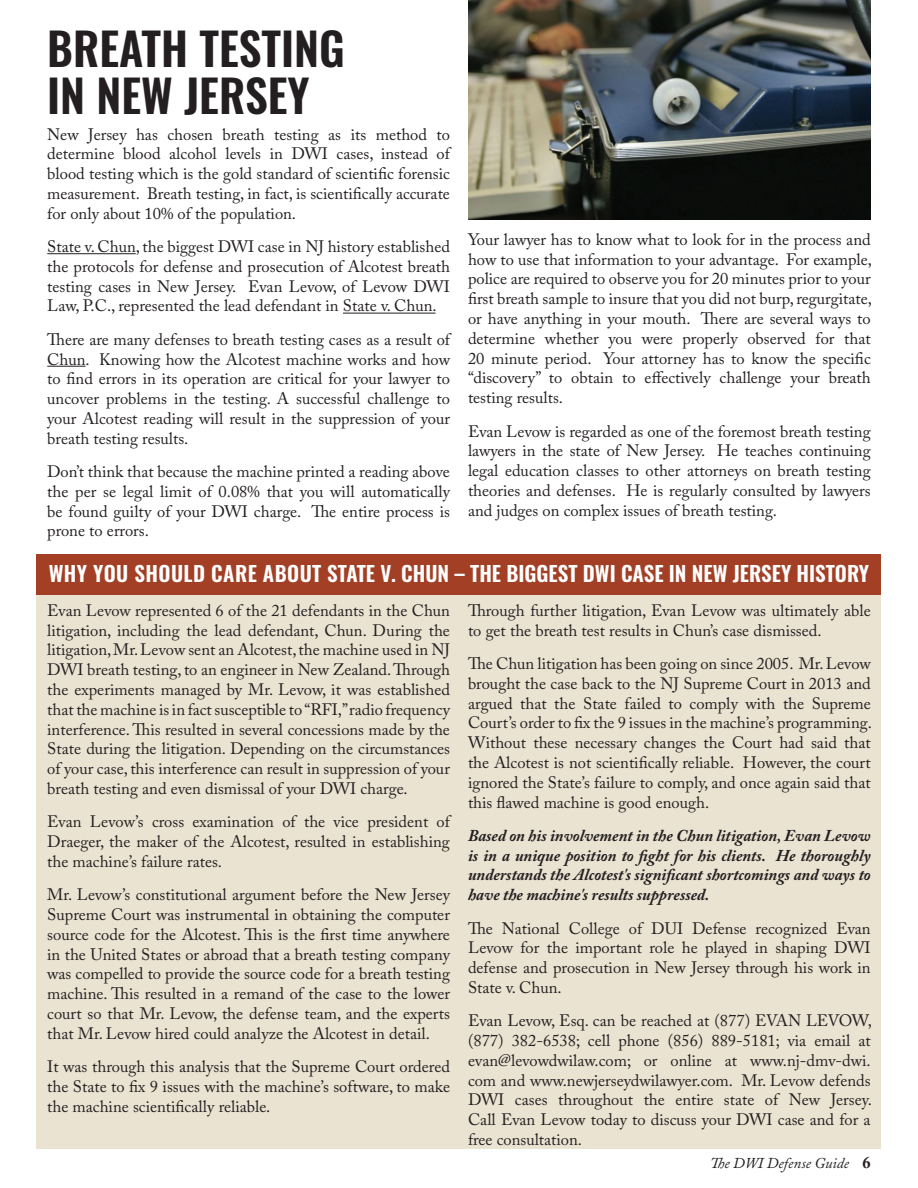
<style>
.page{position:relative;width:918px;height:1188px;background:#fff}
.page>*{position:absolute;margin:0;border:0;box-sizing:border-box;transform-origin:0 0}
.t1{font:600 45px/46.8px "Oswald";color:#231f20}
.t2{font:600 21px "Oswald";color:#fff}
.t3{font:16.5px/19.8px "Adobe Caslon Pro";color:#231f20;text-align:justify}
.t4{font:italic 700 16.5px/19.8px "Adobe Caslon Pro";color:#231f20;text-align:justify}
.t5{font:italic 15px "Adobe Caslon Pro";color:#231f20}
.s1{font-weight:700;font-style:normal;font-size:16.5px}
</style>
<div class="page">
<div style="left:37px;top:595px;width:844px;height:553px;background:#eae3d2"></div>
<hr style="left:47px;top:253px;width:89px;height:1px;background:#231f20">
<hr style="left:343px;top:313px;width:93px;height:1px;background:#231f20">
<hr style="left:47px;top:366px;width:39px;height:1px;background:#231f20">
<img style="left:468px;top:0;width:403px;height:219px">
<div style="left:37px;top:554px;width:844px;height:41px;background:#a23f25"></div>
<h1 class="t1" style="left:47px;top:28px;width:299px">BREATH TESTING<br>IN NEW JERSEY</h1>
<p class="t3" style="left:47px;top:124px;width:404px">New Jersey has chosen breath testing as its method to determine blood alcohol levels in DWI cases, instead of blood testing which is the gold standard of scientific forensic measurement. Breath testing, in fact, is scientifically accurate for only about 10% of the population.</p>
<p class="t3" style="left:47px;top:236px;width:404px">State v. Chun, the biggest DWI case in NJ history established the protocols for defense and prosecution of Alcotest breath testing cases in New Jersey. Evan Levow, of Levow DWI Law, P.C., represented the lead defendant in State v. Chun.</p>
<p class="t3" style="left:47px;top:329px;width:404px">There are many defenses to breath testing cases as a result of Chun. Knowing how the Alcotest machine works and how to find errors in its operation are critical for your lawyer to uncover problems in the testing. A successful challenge to your Alcotest reading will result in the suppression of your breath testing results.</p>
<p class="t3" style="left:47px;top:461px;width:404px">Don’t think that because the machine printed a reading above the per se legal limit of 0.08% that you will automatically be found guilty of your DWI charge. The entire process is prone to errors.</p>
<p class="t3" style="left:468px;top:229px;width:405px">Your lawyer has to know what to look for in the process and how to use that information to your advantage. For example, police are required to observe you for 20 minutes prior to your first breath sample to insure that you did not burp, regurgitate, or have anything in your mouth. There are several ways to determine whether you were properly observed for that 20 minute period. Your attorney has to know the specific “discovery” to obtain to effectively challenge your breath testing results.</p>
<p class="t3" style="left:468px;top:421px;width:404px">Evan Levow is regarded as one of the foremost breath testing lawyers in the state of New Jersey. He teaches continuing legal education classes to other attorneys on breath testing theories and defenses. He is regularly consulted by lawyers and judges on complex issues of breath testing.</p>
<p class="t2" style="left:49px;top:563px;width:822px">WHY YOU SHOULD CARE ABOUT STATE V. CHUN – THE BIGGEST DWI CASE IN NEW JERSEY HISTORY</p>
<p class="t3" style="left:47px;top:600px;width:404px">Evan Levow represented 6 of the 21 defendants in the Chun litigation, including the lead defendant, Chun. During the litigation, Mr. Levow sent an Alcotest, the machine used in NJ DWI breath testing, to an engineer in New Zealand. Through the experiments managed by Mr. Levow, it was established that the machine is in fact susceptible to “RFI,” radio frequency interference. This resulted in several concessions made by the State during the litigation. Depending on the circumstances of your case, this interference can result in suppression of your breath testing and even dismissal of your DWI charge.</p>
<p class="t3" style="left:47px;top:812px;width:404px">Evan Levow’s cross examination of the vice president of Draeger, the maker of the Alcotest, resulted in establishing the machine’s failure rates.</p>
<p class="t3" style="left:47px;top:885px;width:404px">Mr. Levow’s constitutional argument before the New Jersey Supreme Court was instrumental in obtaining the computer source code for the Alcotest. This is the first time anywhere in the United States or abroad that a breath testing company was compelled to provide the source code for a breath testing machine. This resulted in a remand of the case to the lower court so that Mr. Levow, the defense team, and the experts that Mr. Levow hired could analyze the Alcotest in detail.</p>
<p class="t3" style="left:47px;top:1057px;width:404px">It was through this analysis that the Supreme Court ordered the State to fix 9 issues with the machine’s software, to make the machine scientifically reliable.</p>
<p class="t3" style="left:468px;top:600px;width:404px">Through further litigation, Evan Levow was ultimately able to get the breath test results in Chun’s case dismissed.</p>
<p class="t3" style="left:468px;top:653px;width:405px">The Chun litigation has been going on since 2005. Mr. Levow brought the case back to the NJ Supreme Court in 2013 and argued that the State failed to comply with the Supreme Court’s order to fix the 9 issues in the machine’s programming.<br>Without these necessary changes the Court had said that the Alcotest is not scientifically reliable. However, the court ignored the State’s failure to comply, and once again said that this flawed machine is good enough.</p>
<p class="t4" style="left:468px;top:825px;width:404px">Based on his involvement in the Chun litigation, Evan Levow is in a unique position to fight for his clients. He thoroughly understands the Alcotest's significant shortcomings and ways to have the machine's results suppressed.</p>
<p class="t3" style="left:468px;top:918px;width:404px">The National College of DUI Defense recognized Evan Levow for the important role he played in shaping DWI defense and prosecution in New Jersey through his work in State v. Chun.</p>
<p class="t3" style="left:468px;top:1011px;width:405px">Evan Levow, Esq. can be reached at (877) EVAN LEVOW, (877) 382-6538; cell phone (856) 889-5181; via email at evan@levowdwilaw.com; or online at www.nj-dmv-dwi. com and www.newjerseydwilawyer.com. Mr. Levow defends DWI cases throughout the entire state of New Jersey.<br>Call Evan Levow today to discuss your DWI case and for a free consultation.</p>
<p class="t5" style="left:710px;top:1154px;width:162px">The DWI Defense Guide <span class="s1">6</span></p>
</div>
